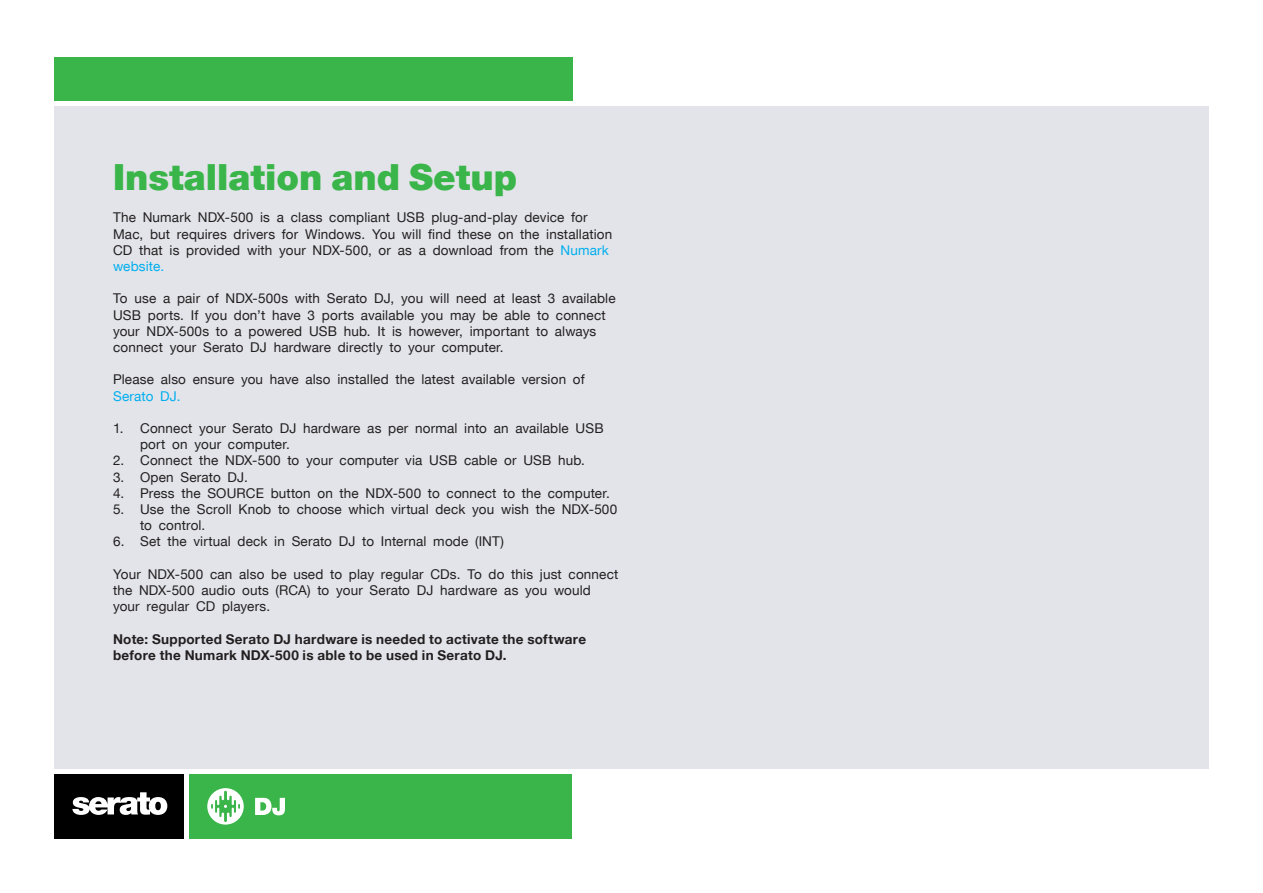
<style>
.page{position:relative;width:1263px;height:893px;background:#fff}
.page>*{position:absolute;margin:0;border:0;box-sizing:border-box;transform-origin:0 0}
.t1{font:900 36px "Serato";color:#3ab54a}
.Other_lists{font:13.5px/16.2px "Serato";letter-spacing:.01em;color:#231f20}
.Other_lists-2{font:700 13.5px/16.2px "Serato";letter-spacing:.02em;color:#231f20}
.s1{color:#00aeef}
</style>
<div class="page">
<div style="left:54px;top:106px;width:1155px;height:662px;background:#e2e4e9"></div>
<div style="left:54px;top:57px;width:518px;height:43px;background:#3ab54a"></div>
<div style="left:189px;top:774px;width:383px;height:65px;background:#3ab54a"></div>
<div style="left:54px;top:774px;width:130px;height:65px;background:#000"></div>
<svg style="left:72px;top:792px;width:95px;height:23px"></svg>
<svg style="left:255px;top:798px;width:30px;height:17px"></svg>
<svg style="left:207px;top:788px;width:37px;height:37px"></svg>
<p class="t1" style="left:113px;top:156px;width:405px">Installation and Setup</p>
<p class="Other_lists" style="left:113px;top:209px;width:501px">The Numark NDX-500 is a class compliant USB plug-and-play device for Mac, but requires drivers for Windows. You will find these on the installation CD that is provided with your NDX-500, or as a download from the <span class="s1">Numark website.</span></p>
<p class="Other_lists" style="left:113px;top:290px;width:504px">To use a pair of NDX-500s with Serato DJ, you will need at least 3 available USB ports. If you don’t have 3 ports available you may be able to connect your NDX-500s to a powered USB hub. It is however, important to always connect your Serato DJ hardware directly to your computer.</p>
<p class="Other_lists" style="left:113px;top:371px;width:473px">Please also ensure you have also installed the latest available version of<br><span class="s1">Serato DJ.</span></p>
<p class="Other_lists" style="left:140px;top:420px;width:465px;text-indent:-27px">1. Connect your Serato DJ hardware as per normal into an available USB port on your computer.</p>
<p class="Other_lists" style="left:113px;top:452px;width:473px">2. Connect the NDX-500 to your computer via USB cable or USB hub.</p>
<p class="Other_lists" style="left:113px;top:469px;width:136px">3. Open Serato DJ.</p>
<p class="Other_lists" style="left:113px;top:485px;width:498px">4. Press the SOURCE button on the NDX-500 to connect to the computer.</p>
<p class="Other_lists" style="left:140px;top:501px;width:479px;text-indent:-27px">5. Use the Scroll Knob to choose which virtual deck you wish the NDX-500 to control.</p>
<p class="Other_lists" style="left:113px;top:533px;width:392px">6. Set the virtual deck in Serato DJ to Internal mode (INT)</p>
<p class="Other_lists" style="left:113px;top:566px;width:507px">Your NDX-500 can also be used to play regular CDs. To do this just connect the NDX-500 audio outs (RCA) to your Serato DJ hardware as you would your regular CD players.</p>
<p class="Other_lists-2" style="left:113px;top:630px;width:474px">Note: Supported Serato DJ hardware is needed to activate the software before the Numark NDX-500 is able to be used in Serato DJ.</p>
</div>
